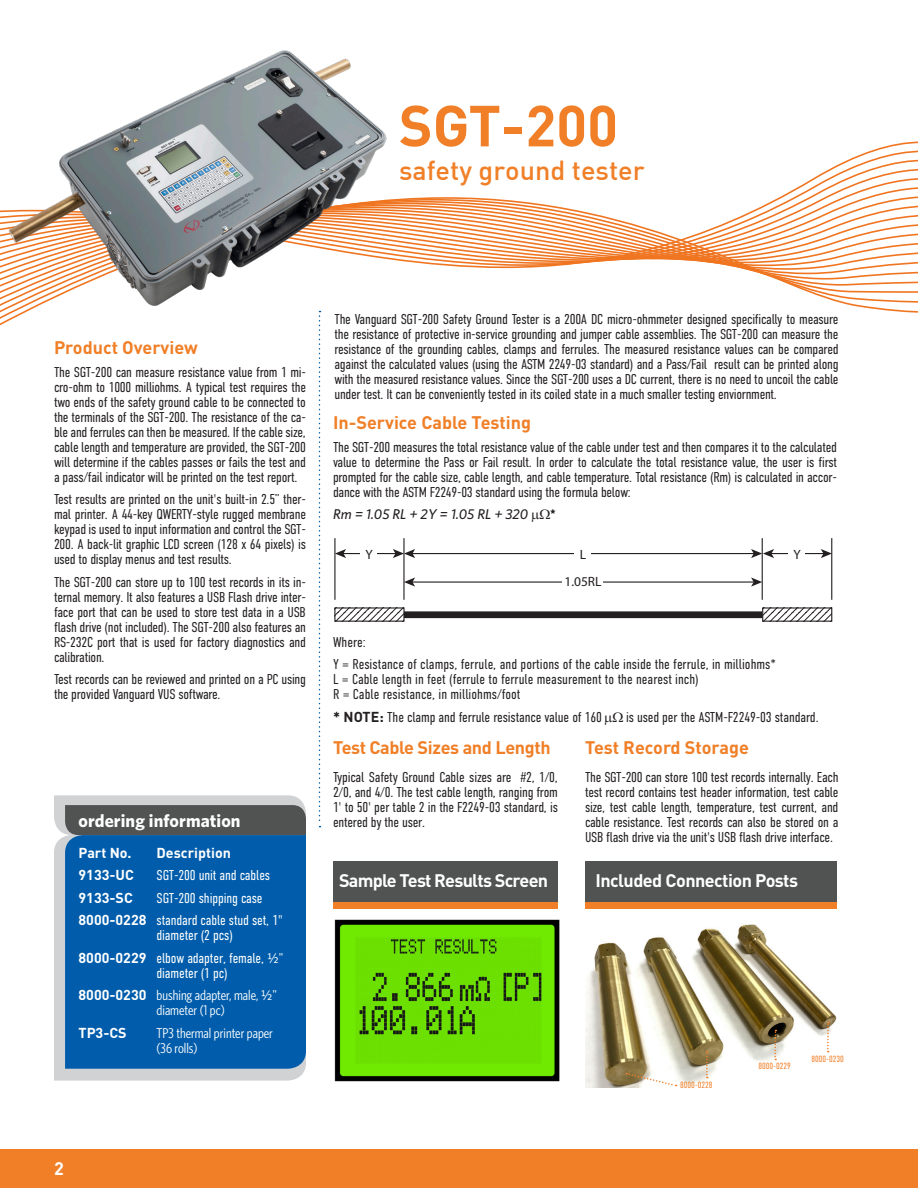
<style>
.page{position:relative;width:918px;height:1188px;background:#fff}
.page>*{position:absolute;margin:0;border:0;box-sizing:border-box;transform-origin:0 0}
.Product_Heading{font:700 57px "DIN";color:#f07f27}
.Product_Sub-Heading{font:500 27px "DIN";color:#f07f27}
.Paragraph_Heading{font:700 18px "DIN";color:#f07f27}
.Product_Heading-2{font:700 18px "DIN";letter-spacing:-.04em;color:#fff}
.Paragraph_Heading-2{font:700 18px "DIN";letter-spacing:-.02em;color:#f07f27}
.t1{font:700 18px "Whitney";letter-spacing:.005em;color:#fff}
.Body_Text{font:300 14.25px/15px "DIN Condensed";letter-spacing:-.02em;color:#231f20;text-align:justify}
.Intro_text{font:300 14.25px/15px "DIN Condensed";letter-spacing:-.02em;color:#231f20;text-align:justify}
.Body_Text-2{font:300 14.25px "DIN Condensed";color:#231f20}
.t2{font:300 14.25px/15px "DIN Condensed";letter-spacing:-.01em;color:#fff}
.t3{font:14.25px/15px "Whitney Condensed";color:#fff}
.t4{font:700 14.25px "DIN";color:#fff}
.Body_Text-3{font:italic 500 14.25px "Whitney";color:#231f20}
.Body_Text-4{font:900 14.25px "Whitney Condensed";color:#231f20}
.t5{font:13.5px "Myriad Pro";color:#231f20}
.t6{font:300 9px "DIN Condensed";color:#f07f27}
.s1{font-family:"Whitney Numeric";font-weight:400}
.s2{font-family:"Whitney Condensed";font-weight:400}
.s3{font-family:"Whitney Numeric"}
.s4{font-family:"DIN";font-weight:700}
</style>
<div class="page">
<svg style="left:0;top:142px;width:918px;height:141px"></svg>
<div style="left:54px;top:836px;width:251px;height:245px;background:#d1d2d4"></div>
<div style="left:0;top:1149px;width:918px;height:39px;background:#f07f27"></div>
<svg style="left:54px;top:795px;width:252px;height:40px;background:#777979"></svg>
<div style="left:65px;top:835px;width:241px;height:234px;background:#015dab"></div>
<svg style="left:319px;top:311px;width:2px;height:516px"></svg>
<hr style="left:412px;top:581px;width:342px;height:2px;background:#231f20">
<svg style="left:405px;top:577px;width:10px;height:10px"></svg>
<svg style="left:751px;top:577px;width:11px;height:10px"></svg>
<hr style="left:412px;top:553px;width:342px;height:1px;background:#231f20">
<hr style="left:343px;top:553px;width:53px;height:1px;background:#231f20">
<svg style="left:335px;top:549px;width:11px;height:9px"></svg>
<svg style="left:393px;top:549px;width:22px;height:9px"></svg>
<div style="left:574px;top:549px;width:17px;height:11px;background:#fff"></div>
<div style="left:563px;top:577px;width:40px;height:10px;background:#fff"></div>
<div style="left:404px;top:611px;width:358px;height:7px;background:#231f20"></div>
<svg style="left:764px;top:609px;width:66px;height:11px"></svg>
<div style="left:762px;top:607px;width:70px;height:15px;border:1px solid #231f20"></div>
<svg style="left:336px;top:609px;width:67px;height:11px"></svg>
<div style="left:334px;top:607px;width:71px;height:15px;border:1px solid #231f20"></div>
<hr style="left:403px;top:538px;width:2px;height:62px;background:#231f20">
<hr style="left:334px;top:538px;width:1px;height:62px;background:#231f20">
<hr style="left:831px;top:538px;width:1px;height:62px;background:#231f20">
<hr style="left:762px;top:538px;width:1px;height:62px;background:#231f20">
<div style="left:361px;top:549px;width:16px;height:11px;background:#fff"></div>
<hr style="left:771px;top:553px;width:53px;height:1px;background:#231f20">
<svg style="left:751px;top:549px;width:23px;height:9px"></svg>
<svg style="left:821px;top:549px;width:11px;height:9px"></svg>
<div style="left:789px;top:549px;width:16px;height:11px;background:#fff"></div>
<div style="left:333px;top:861px;width:225px;height:42px;background:#515353"></div>
<div style="left:333px;top:903px;width:225px;height:6px;background:#f07f27"></div>
<img style="left:334px;top:919px;width:225px;height:162px">
<img style="left:3px;top:50px;width:388px;height:257px">
<div style="left:585px;top:861px;width:252px;height:42px;background:#515353"></div>
<div style="left:585px;top:903px;width:252px;height:6px;background:#f07f27"></div>
<img style="left:585px;top:924px;width:252px;height:163px">
<svg style="left:706px;top:1051px;width:2px;height:27px"></svg>
<svg style="left:626px;top:1072px;width:51px;height:15px"></svg>
<svg style="left:774px;top:1030px;width:2px;height:30px"></svg>
<svg style="left:827px;top:1022px;width:2px;height:30px"></svg>
<p class="Product_Heading" style="left:399px;top:89px;width:221px">SGT-200</p>
<p class="Product_Sub-Heading" style="left:399px;top:153px;width:247px">safety ground tester</p>
<p class="Paragraph_Heading" style="left:54px;top:336px;width:145px">Product Overview</p>
<p class="Body_Text" style="left:54px;top:364px;width:254px">The SGT-200 can measure resistance value from 1 mi&shy;cro-ohm to 1000 milliohms. A typical test requires the two ends of the safety ground cable to be connected to the terminals of the SGT-200. The resistance of the ca&shy;ble and ferrules can then be measured. If the cable size, cable length and temperature are provided, the SGT-200 will determine if the cables passes or fails the test and a pass/fail indicator will be printed on the test report.</p>
<p class="Body_Text" style="left:54px;top:492px;width:254px">Test results are printed on the unit's built-in 2.5” ther&shy;mal printer. A 44-key QWERTY-style rugged membrane keypad is used to input information and control the SGT-200. A back-lit graphic LCD screen (128 x 64 pixels) is used to display menus and test results.</p>
<p class="Body_Text" style="left:54px;top:574px;width:254px">The SGT-200 can store up to 100 test records in its in&shy;ternal memory. It also features a USB Flash drive inter&shy;face port that can be used to store test data in a USB flash drive (not included). The SGT-200 also features an RS-232C port that is used for factory diagnostics and calibration.</p>
<p class="Body_Text" style="left:54px;top:672px;width:253px">Test records can be reviewed and printed on a PC using the provided Vanguard VUS software.</p>
<p class="t1" style="left:79px;top:809px;width:164px">ordering information</p>
<p class="t4" style="left:79px;top:843px;width:55px">Part No.</p>
<p class="t4" style="left:157px;top:843px;width:76px">Description</p>
<p class="t4" style="left:79px;top:866px;width:57px">9133-UC</p>
<p class="t2" style="left:157px;top:868px;width:115px">SGT-200 unit and cables</p>
<p class="t4" style="left:79px;top:888px;width:56px">9133-SC</p>
<p class="t2" style="left:157px;top:890px;width:108px">SGT-200 shipping case</p>
<p class="t4" style="left:79px;top:911px;width:69px">8000-0228</p>
<p class="t2" style="left:157px;top:913px;width:128px">standard cable stud set, 1" diameter (2 pcs)</p>
<p class="t4" style="left:79px;top:948px;width:69px">8000-0229</p>
<p class="t2" style="left:157px;top:950px;width:128px">elbow adapter, female, <span class="s1">K</span><span class="s2">" </span>diameter (1 pc)</p>
<p class="t4" style="left:79px;top:986px;width:69px">8000-0230</p>
<p class="t3" style="left:157px;top:988px;width:122px">bushing adapter, male, <span class="s3">K</span>" diameter (1 pc)</p>
<p class="t4" style="left:79px;top:1023px;width:50px">TP3-CS</p>
<p class="t3" style="left:157px;top:1025px;width:118px">TP3 thermal printer paper (36 rolls)</p>
<p class="Intro_text" style="left:334px;top:312px;width:506px">The Vanguard SGT-200 Safety Ground Tester is a 200A DC micro-ohmmeter designed specifically to measure the resistance of protective in-service grounding and jumper cable assemblies. The SGT-200 can measure the resistance of the grounding cables, clamps and ferrules. The measured resistance values can be compared against the calculated values (using the ASTM 2249-03 standard) and a Pass/Fail result can be printed along with the measured resistance values. Since the SGT-200 uses a DC current, there is no need to uncoil the cable under test. It can be conveniently tested in its coiled state in a much smaller testing enviornment.</p>
<p class="Paragraph_Heading" style="left:333px;top:411px;width:200px">In-Service Cable Testing</p>
<p class="Body_Text" style="left:333px;top:439px;width:506px">The SGT-200 measures the total resistance value of the cable under test and then compares it to the calculated value to determine the Pass or Fail result. In order to calculate the total resistance value, the user is first prompted for the cable size, cable length, and cable temperature. Total resistance (Rm) is calculated in accor&shy;dance with the ASTM F2249-03 standard using the formula below:</p>
<p class="Body_Text-3" style="left:333px;top:506px;width:197px">Rm = 1.05 RL + 2Y = 1.05 RL + 320</p>
<p class="Body_Text-4" style="left:550px;top:506px;width:7px">*</p>
<p class="t5" style="left:366px;top:546px;width:9px">Y</p>
<p class="t5" style="left:580px;top:546px;width:8px">L</p>
<p class="t5" style="left:794px;top:546px;width:9px">Y</p>
<p class="t5" style="left:564px;top:573px;width:39px">1.05RL</p>
<p class="Body_Text" style="left:333px;top:634px;width:34px">Where:</p>
<p class="Body_Text-2" style="left:333px;top:656px;width:445px">Y = Resistance of clamps, ferrule, and portions of the cable inside the ferrule, in milliohms*</p>
<p class="Body_Text-2" style="left:333px;top:671px;width:367px">L = Cable length in feet (ferrule to ferrule measurement to the nearest inch)</p>
<p class="Body_Text-2" style="left:333px;top:686px;width:189px">R = Cable resistance, in milliohms/foot</p>
<p class="Body_Text" style="left:333px;top:709px;width:270px"><span class="s4">* NOTE:</span> The clamp and ferrule resistance value of 160</p>
<p class="Body_Text" style="left:626px;top:709px;width:194px">is used per the ASTM-F2249-03 standard.</p>
<p class="Paragraph_Heading-2" style="left:333px;top:735px;width:219px">Test Cable Sizes and Length</p>
<p class="Body_Text" style="left:333px;top:769px;width:227px">Typical Safety Ground Cable sizes are #2, 1/0, 2/0, and 4/0. The test cable length, ranging from 1' to 50' per table 2 in the F2249-03 standard, is entered by the user.</p>
<p class="Paragraph_Heading" style="left:585px;top:735px;width:166px">Test Record Storage</p>
<p class="Body_Text" style="left:585px;top:769px;width:255px">The SGT-200 can store 100 test records internally. Each test record contains test header information, test cable size, test cable length, temperature, test current, and cable resistance. Test records can also be stored on a USB flash drive via the unit's USB flash drive interface.</p>
<p class="Product_Heading-2" style="left:339px;top:868px;width:211px">Sample Test Results Screen</p>
<p class="Product_Heading-2" style="left:596px;top:868px;width:204px">Included Connection Posts</p>
<p class="t6" style="left:680px;top:1080px;width:34px">8000-0228</p>
<p class="t6" style="left:759px;top:1061px;width:34px">8000-0229</p>
<p class="t6" style="left:812px;top:1053px;width:34px">8000-0230</p>
<p class="Product_Heading-2" style="left:54px;top:1156px;width:11px">2</p>
</div>
